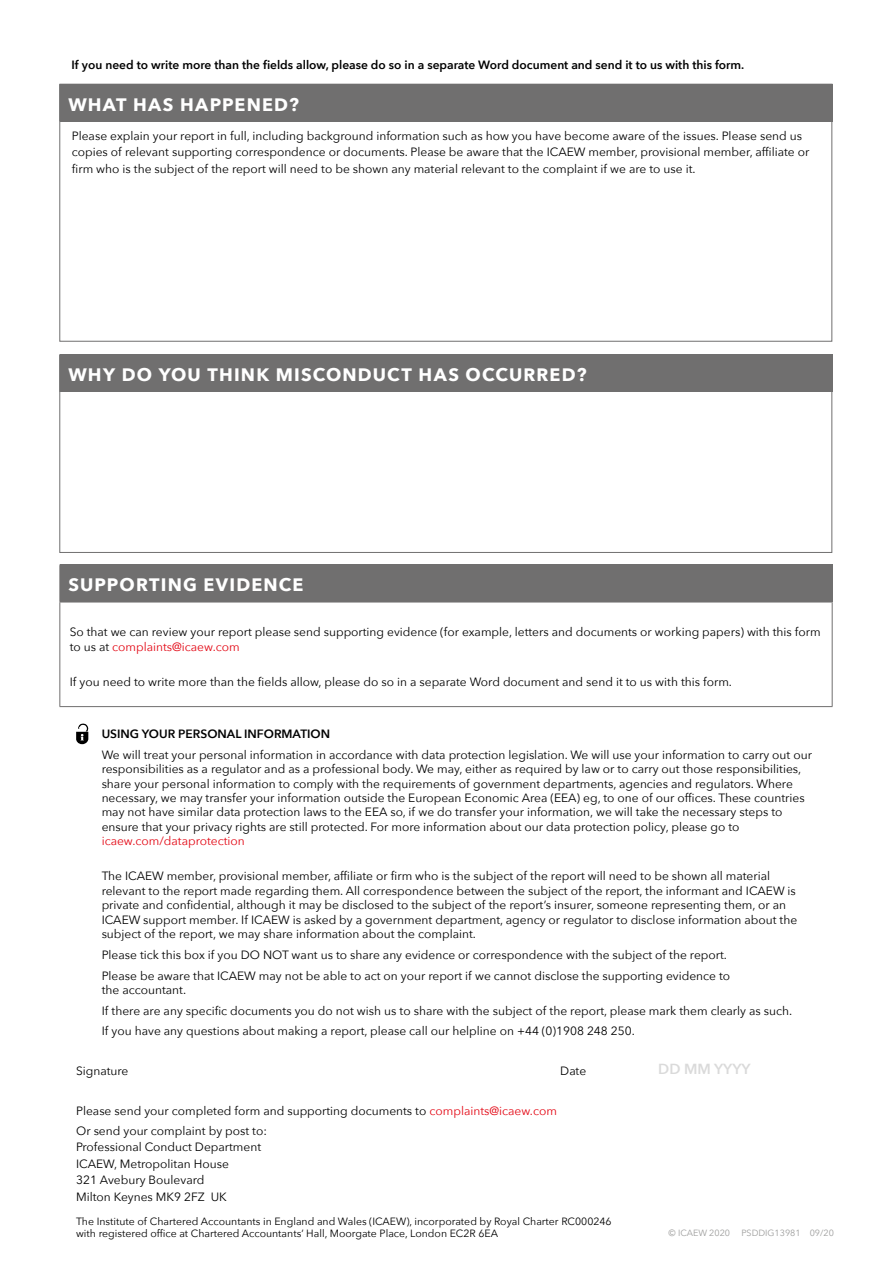
<style>
.page{position:relative;width:893px;height:1263px;background:#fff}
.page>*{position:absolute;margin:0;border:0;box-sizing:border-box;transform-origin:0 0}
.t1{font:700 18px "Avenir Next";letter-spacing:.065em;color:#fff}
.t2{font:600 14.55px "Avenir Next";color:#dadada}
.t3{font:12px/14.4px "Avenir Next";color:#000}
.t4{font:600 12px "Avenir Next";color:#000}
.t5{font:12px "Avenir Next";color:#e30613}
.t6{font:10.5px/12px "Avenir Next";color:#000}
.t7{font:9px "Avenir Next";color:#9d9d9c}
.s1{color:#e30613}
</style>
<div class="page">
<div style="left:60px;top:84px;width:772px;height:37px;background:#706f6f"></div>
<hr style="left:59px;top:84px;width:773px;height:1px;background:#706f6f">
<hr style="left:59px;top:85px;width:1px;height:36px;background:#706f6f">
<hr style="left:832px;top:85px;width:1px;height:36px;background:#706f6f">
<div style="left:60px;top:355px;width:772px;height:37px;background:#706f6f"></div>
<hr style="left:59px;top:354px;width:773px;height:1px;background:#706f6f">
<hr style="left:59px;top:355px;width:1px;height:37px;background:#706f6f">
<hr style="left:832px;top:355px;width:1px;height:37px;background:#706f6f">
<svg style="left:76px;top:724px;width:12px;height:20px"></svg>
<div style="left:60px;top:565px;width:772px;height:37px;background:#706f6f"></div>
<hr style="left:59px;top:564px;width:773px;height:1px;background:#706f6f">
<hr style="left:59px;top:565px;width:1px;height:37px;background:#706f6f">
<hr style="left:832px;top:565px;width:1px;height:37px;background:#706f6f">
<hr style="left:59px;top:602px;width:773px;height:1px;background:#706f6f">
<hr style="left:59px;top:602px;width:1px;height:104px;background:#706f6f">
<hr style="left:832px;top:602px;width:1px;height:104px;background:#706f6f">
<hr style="left:59px;top:706px;width:773px;height:1px;background:#706f6f">
<p class="t4" style="left:71px;top:55px;width:674px">If you need to write more than the fields allow, please do so in a separate Word document and send it to us with this form.</p>
<h1 class="t1" style="left:68px;top:89px;width:232px">WHAT HAS HAPPENED?</h1>
<p class="t3" style="left:72px;top:127px;width:739px;line-height:16.5px">Please explain your report in full, including background information such as how you have become aware of the issues. Please send us copies of relevant supporting correspondence or documents. Please be aware that the ICAEW member, provisional member, affiliate or firm who is the subject of the report will need to be shown any material relevant to the complaint if we are to use it.</p>
<h1 class="t1" style="left:68px;top:359px;width:520px">WHY DO YOU THINK MISCONDUCT HAS OCCURRED?</h1>
<h1 class="t1" style="left:68px;top:569px;width:237px">SUPPORTING EVIDENCE</h1>
<p class="t3" style="left:70px;top:624px;width:752px">So that we can review your report please send supporting evidence (for example, letters and documents or working papers) with this form to us at <span class="s1">complaints@icaew.com</span></p>
<p class="t3" style="left:70px;top:674px;width:664px">If you need to write more than the fields allow, please do so in a separate Word document and send it to us with this form.</p>
<p class="t4" style="left:102px;top:723px;width:230px">USING YOUR PERSONAL INFORMATION</p>
<p class="t3" style="left:102px;top:747px;width:712px">We will treat your personal information in accordance with data protection legislation. We will use your information to carry out our responsibilities as a regulator and as a professional body. We may, either as required by law or to carry out those responsibilities, share your personal information to comply with the requirements of government departments, agencies and regulators. Where necessary, we may transfer your information outside the European Economic Area (EEA) eg, to one of our offices. These countries may not have similar data protection laws to the EEA so, if we do transfer your information, we will take the necessary steps to ensure that your privacy rights are still protected. For more information about our data protection policy, please go to</p>
<p class="t5" style="left:102px;top:831px;width:145px">icaew.com/dataprotection</p>
<p class="t3" style="left:102px;top:868px;width:697px">The ICAEW member, provisional member, affiliate or firm who is the subject of the report will need to be shown all material relevant to the report made regarding them. All correspondence between the subject of the report, the informant and ICAEW is private and confidential, although it may be disclosed to the subject of the report’s insurer, someone representing them, or an ICAEW support member. If ICAEW is asked by a government department, agency or regulator to disclose information about the subject of the report, we may share information about the complaint.</p>
<p class="t3" style="left:102px;top:944px;width:630px;line-height:20.9px">Please tick this box if you DO NOT want us to share any evidence or correspondence with the subject of the report.<br>Please be aware that ICAEW may not be able to act on your report if we cannot disclose the supporting evidence to</p>
<p class="t3" style="left:102px;top:979px;width:692px;line-height:20.9px">the accountant.<br>If there are any specific documents you do not wish us to share with the subject of the report, please mark them clearly as such.<br>If you have any questions about making a report, please call our helpline on +44 (0)1908 248 250.</p>
<p class="t3" style="left:76px;top:1063px;width:54px">Signature</p>
<p class="t3" style="left:560px;top:1063px;width:28px">Date</p>
<p class="t3" style="left:76px;top:1101px;width:482px;line-height:19.5px">Please send your completed form and supporting documents to <span class="s1">complaints@icaew.com<br></span>Or send your complaint by post to:</p>
<p class="t3" style="left:76px;top:1138px;width:187px;line-height:16.5px">Professional Conduct Department<br>ICAEW, Metropolitan House<br>321 Avebury Boulevard<br>Milton Keynes MK9 2FZ UK</p>
<p class="t6" style="left:76px;top:1215px;width:537px">The Institute of Chartered Accountants in England and Wales (ICAEW), incorporated by Royal Charter RC000246 with registered office at Chartered Accountants’ Hall, Moorgate Place, London EC2R 6EA</p>
<p class="t2" style="left:658px;top:1056px;width:94px">DD MM YYYY</p>
<p class="t7" style="left:668px;top:1226px;width:63px">© ICAEW 2020</p>
<p class="t7" style="left:741px;top:1226px;width:94px">PSDDIG13981 09/20</p>
</div>
